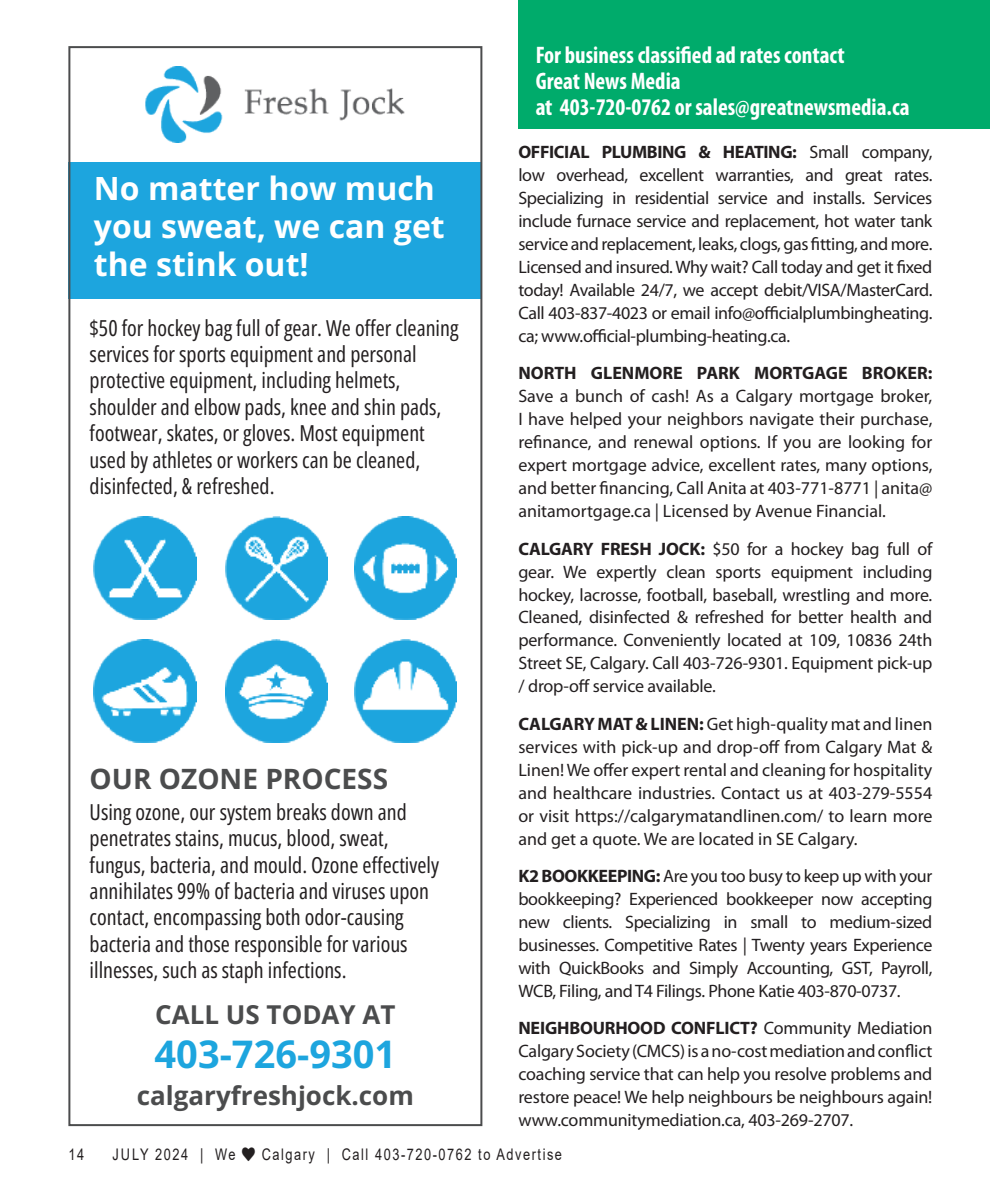
<style>
.page{position:relative;width:990px;height:1188px;background:#fff}
.page>*{position:absolute;margin:0;border:0;box-sizing:border-box;transform-origin:0 0}
.t1{font:700 38px "Open Sans";color:#1da5de}
.t2{font:700 32px/38px "Open Sans";color:#fff}
.t3{font:700 28px "Open Sans";color:#4b4c4d}
.t4{font:700 26px "Open Sans";color:#4b4c4d}
.t5{font:700 condensed 24px "Myriad Pro";color:#fff}
.t6{font:22px/26.4px "Open Sans Condensed";color:#231f20}
.Body_text{font:18px/23px "Myriad Pro";letter-spacing:-.01em;color:#231f20;text-align:justify}
.t7{font:16px "Arial";letter-spacing:.12em;color:#231f20;scale:.8 1}
.s1{font-weight:700}
</style>
<div class="page">
<div style="left:518px;top:0;width:472px;height:129px;background:#00ab6b"></div>
<div style="left:68px;top:162px;width:414px;height:136px;background:#1da5de"></div>
<img style="left:145px;top:67px;width:260px;height:76px">
<img style="left:94px;top:517px;width:103px;height:102px">
<img style="left:225px;top:517px;width:103px;height:102px">
<img style="left:354px;top:517px;width:103px;height:102px">
<img style="left:94px;top:639px;width:103px;height:103px">
<img style="left:225px;top:639px;width:103px;height:103px">
<img style="left:354px;top:639px;width:103px;height:103px">
<p class="t2" style="left:94px;top:169px;width:352px">No matter how much you sweat, we can get the stink out!</p>
<p class="t6" style="left:90px;top:314px;width:370px">$50 for hockey bag full of gear. We offer cleaning services for sports equipment and personal protective equipment, including helmets, shoulder and elbow pads, knee and shin pads, footwear, skates, or gloves. Most equipment used by athletes or workers can be cleaned, disinfected, &amp; refreshed.</p>
<p class="t3" style="left:90px;top:759px;width:300px">OUR OZONE PROCESS</p>
<p class="t6" style="left:90px;top:798px;width:351px">Using ozone, our system breaks down and penetrates stains, mucus, blood, sweat, fungus, bacteria, and mould. Ozone effectively annihilates 99% of bacteria and viruses upon contact, encompassing both odor-causing bacteria and those responsible for various illnesses, such as staph infections.</p>
<p class="t4" style="left:155px;top:997px;width:242px">CALL US TODAY AT</p>
<p class="t1" style="left:155px;top:1029px;width:243px">403-726-9301</p>
<p class="t4" style="left:137px;top:1078px;width:279px">calgaryfreshjock.com</p>
<p class="t5" style="left:536px;top:40px;width:311px">For business classified ad rates contact</p>
<p class="t5" style="left:536px;top:66px;width:147px">Great News Media</p>
<p class="t5" style="left:536px;top:92px;width:376px">at 403-720-0762 or sales@greatnewsmedia.ca</p>
<p class="Body_text" style="left:518px;top:140px;width:416px"><span class="s1">OFFICIAL PLUMBING &amp; HEATING:</span> Small company, low overhead, excellent warranties, and great rates.<br>Specializing in residential service and installs. Services include furnace service and replacement, hot water tank service and replacement, leaks, clogs, gas fitting, and more.<br>Licensed and insured. Why wait? Call today and get it fixed today! Available 24/7, we accept debit/VISA/MasterCard.<br>Call 403-837-4023 or email info@officialplumbingheating. ca; www.official-plumbing-heating.ca.</p>
<p class="Body_text" style="left:518px;top:362px;width:416px"><span class="s1">NORTH GLENMORE PARK MORTGAGE BROKER:<br></span>Save a bunch of cash! As a Calgary mortgage broker, I have helped your neighbors navigate their purchase, refinance, and renewal options. If you are looking for expert mortgage advice, excellent rates, many options, and better financing, Call Anita at 403-771-8771 | anita@ anitamortgage.ca | Licensed by Avenue Financial.</p>
<p class="Body_text" style="left:518px;top:537px;width:416px"><span class="s1">CALGARY FRESH JOCK:</span> $50 for a hockey bag full of gear. We expertly clean sports equipment including hockey, lacrosse, football, baseball, wrestling and more.<br>Cleaned, disinfected &amp; refreshed for better health and performance. Conveniently located at 109, 10836 24th Street SE, Calgary. Call 403-726-9301. Equipment pick-up / drop-off service available.</p>
<p class="Body_text" style="left:518px;top:712px;width:416px"><span class="s1">CALGARY MAT &amp; LINEN:</span> Get high-quality mat and linen services with pick-up and drop-off from Calgary Mat &amp; Linen! We offer expert rental and cleaning for hospitality and healthcare industries. Contact us at 403-279-5554 or visit https://calgarymatandlinen.com/ to learn more and get a quote. We are located in SE Calgary.</p>
<p class="Body_text" style="left:518px;top:864px;width:416px"><span class="s1">K2 BOOKKEEPING:</span> Are you too busy to keep up with your bookkeeping? Experienced bookkeeper now accepting new clients. Specializing in small to medium-sized businesses. Competitive Rates | Twenty years Experience with QuickBooks and Simply Accounting, GST, Payroll, WCB, Filing, and T4 Filings. Phone Katie 403-870-0737.</p>
<p class="Body_text" style="left:518px;top:1016px;width:416px"><span class="s1">NEIGHBOURHOOD CONFLICT?</span> Community Mediation Calgary Society (CMCS) is a no-cost mediation and conflict coaching service that can help you resolve problems and restore peace! We help neighbours be neighbours again! www.communitymediation.ca, 403-269-2707.</p>
<p class="t7" style="left:68px;top:1143px;width:21px">14</p>
<p class="t7" style="left:112px;top:1143px;width:156px">JULY 2024 | We</p>
<p class="t7" style="left:262px;top:1143px;width:377px">Calgary | Call 403-720-0762 to Advertise</p>
</div>
